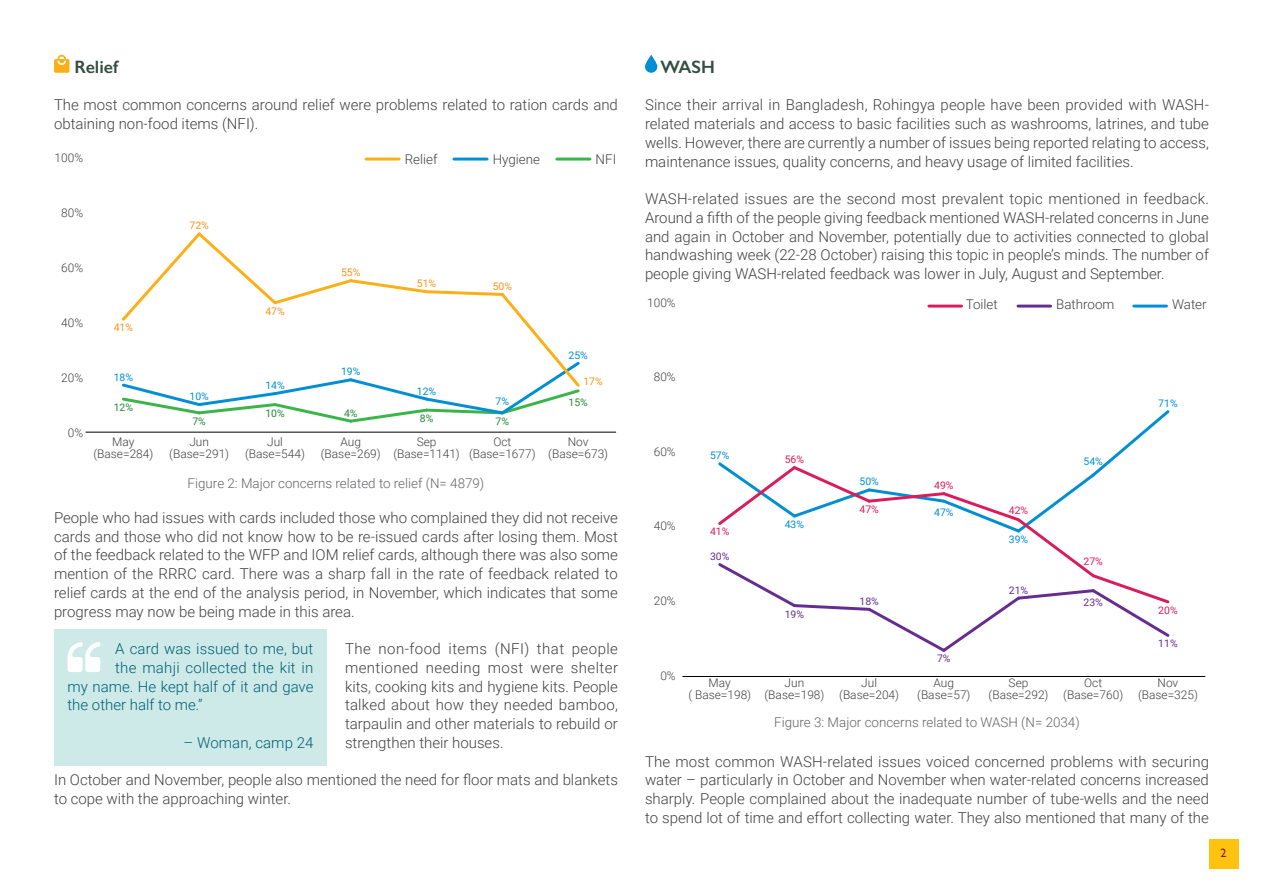
<style>
.page{position:relative;width:1263px;height:893px;background:#fff}
.page>*{position:absolute;margin:0;border:0;box-sizing:border-box;transform-origin:0 0}
.t1{font:600 18px "Gill Sans";color:#334e43}
.t2{font:300 15px/18.8px "Roboto";color:#414042;text-align:justify}
.t3{font:300 15px "Roboto";letter-spacing:.005em;color:#005f75}
.t4{font:300 13.35px "Roboto";color:#636466}
.t5{font:300 13.35px "Roboto";color:#414042}
.t6{font:12px "Gill Sans";color:#89181a}
.t7{font:300 11.85px/11.9px "Roboto";color:#414042;text-align:center}
.t8{font:10.35px "Roboto";color:#008fd5}
.t9{font:10.35px "Roboto";color:#da1c5c}
.t10{font:10.35px "Roboto";color:#f7941e}
.t11{font:10.35px "Roboto";color:#662d91}
.t12{font:10.35px "Roboto";color:#238937}
</style>
<div class="page">
<svg style="left:54px;top:55px;width:15px;height:18px"></svg>
<div style="left:54px;top:629px;width:273px;height:99px;background:#cdeae8"></div>
<div style="left:54px;top:723px;width:273px;height:42px;background:#cdeae8"></div>
<svg style="left:68px;top:642px;width:32px;height:30px"></svg>
<svg style="left:645px;top:55px;width:12px;height:18px"></svg>
<hr style="left:682px;top:676px;width:523px;height:1px;background:#000">
<hr style="left:1134px;top:305px;width:32px;height:3px;background:#008fd5">
<hr style="left:1018px;top:305px;width:33px;height:3px;background:#662d91">
<hr style="left:929px;top:305px;width:32px;height:3px;background:#da1c5c">
<svg style="left:718px;top:410px;width:452px;height:242px"></svg>
<hr style="left:86px;top:432px;width:530px;height:1px;background:#000">
<hr style="left:557px;top:158px;width:33px;height:3px;background:#39b54a">
<hr style="left:454px;top:158px;width:33px;height:3px;background:#008fd5">
<hr style="left:366px;top:158px;width:33px;height:3px;background:#fcaf17">
<svg style="left:122px;top:232px;width:458px;height:191px"></svg>
<div style="left:1209px;top:839px;width:29px;height:29px;background:#ffc20e"></div>
<p class="t1" style="left:74px;top:56px;width:45px">Relief</p>
<p class="t2" style="left:54px;top:95px;width:565px">The most common concerns around relief were problems related to ration cards and obtaining non-food items (NFI).</p>
<p class="t7" style="left:55px;top:151px;width:30px">100%</p>
<p class="t5" style="left:405px;top:150px;width:34px">Relief</p>
<p class="t5" style="left:493px;top:150px;width:49px">Hygiene</p>
<p class="t5" style="left:596px;top:150px;width:22px">NFI</p>
<p class="t7" style="left:61px;top:206px;width:23px">80%</p>
<p class="t7" style="left:61px;top:261px;width:23px">60%</p>
<p class="t7" style="left:61px;top:316px;width:23px">40%</p>
<p class="t10" style="left:114px;top:320px;width:21px">41%</p>
<p class="t7" style="left:61px;top:371px;width:23px">20%</p>
<p class="t7" style="left:68px;top:426px;width:17px">0%</p>
<p class="t8" style="left:114px;top:370px;width:21px">18%</p>
<p class="t12" style="left:114px;top:400px;width:21px">12%</p>
<p class="t7" style="left:93px;top:436px;width:61px">May (Base=284)</p>
<p class="t10" style="left:190px;top:218px;width:21px">72%</p>
<p class="t10" style="left:265px;top:304px;width:21px">47%</p>
<p class="t10" style="left:341px;top:265px;width:21px">55%</p>
<p class="t10" style="left:417px;top:276px;width:21px">51%</p>
<p class="t10" style="left:493px;top:279px;width:21px">50%</p>
<p class="t8" style="left:341px;top:364px;width:21px">19%</p>
<p class="t8" style="left:190px;top:389px;width:21px">10%</p>
<p class="t8" style="left:265px;top:378px;width:21px">14%</p>
<p class="t8" style="left:417px;top:384px;width:21px">12%</p>
<p class="t8" style="left:496px;top:394px;width:15px">7%</p>
<p class="t12" style="left:192px;top:414px;width:15px">7%</p>
<p class="t12" style="left:265px;top:406px;width:21px">10%</p>
<p class="t12" style="left:344px;top:406px;width:15px">4%</p>
<p class="t12" style="left:420px;top:411px;width:15px">8%</p>
<p class="t12" style="left:496px;top:414px;width:15px">7%</p>
<p class="t7" style="left:169px;top:436px;width:61px">Jun (Base=291)</p>
<p class="t7" style="left:245px;top:436px;width:61px">Jul (Base=544)</p>
<p class="t7" style="left:321px;top:436px;width:61px">Aug (Base=269)</p>
<p class="t7" style="left:393px;top:436px;width:68px">Sep (Base=1141)</p>
<p class="t7" style="left:469px;top:436px;width:68px">Oct (Base=1677)</p>
<p class="t4" style="left:188px;top:474px;width:298px">Figure 2: Major concerns related to relief (N= 4879)</p>
<p class="t8" style="left:568px;top:348px;width:21px">25%</p>
<p class="t10" style="left:583px;top:374px;width:21px">17%</p>
<p class="t12" style="left:568px;top:395px;width:21px">15%</p>
<p class="t7" style="left:548px;top:436px;width:61px">Nov (Base=673)</p>
<p class="t2" style="left:54px;top:507px;width:565px">People who had issues with cards included those who complained they did not receive cards and those who did not know how to be re-issued cards after losing them. Most of the feedback related to the WFP and IOM relief cards, although there was also some mention of the RRRC card. There was a sharp fall in the rate of feedback related to relief cards at the end of the analysis period, in November, which indicates that some progress may now be being made in this area.</p>
<p class="t3" style="left:115px;top:638px;width:200px">A card was issued to me, but</p>
<p class="t3" style="left:115px;top:657px;width:200px">the mahji collected the kit in</p>
<p class="t3" style="left:68px;top:676px;width:247px">my name. He kept half of it and gave</p>
<p class="t3" style="left:68px;top:694px;width:137px">the other half to me.”</p>
<p class="t3" style="left:184px;top:732px;width:131px">– Woman, camp 24</p>
<p class="t2" style="left:345px;top:639px;width:275px">The non-food items (NFI) that people mentioned needing most were shelter kits, cooking kits and hygiene kits. People talked about how they needed bamboo, tarpaulin and other materials to rebuild or strengthen their houses.</p>
<p class="t2" style="left:54px;top:770px;width:565px">In October and November, people also mentioned the need for floor mats and blankets to cope with the approaching winter.</p>
<p class="t1" style="left:660px;top:56px;width:56px">WASH</p>
<p class="t2" style="left:645px;top:95px;width:565px">Since their arrival in Bangladesh, Rohingya people have been provided with WASH&shy;related materials and access to basic facilities such as washrooms, latrines, and tube wells. However, there are currently a number of issues being reported relating to access, maintenance issues, quality concerns, and heavy usage of limited facilities.</p>
<p class="t2" style="left:645px;top:189px;width:565px">WASH-related issues are the second most prevalent topic mentioned in feedback.<br>Around a fifth of the people giving feedback mentioned WASH-related concerns in June and again in October and November, potentially due to activities connected to global handwashing week (22-28 October) raising this topic in people’s minds. The number of people giving WASH-related feedback was lower in July, August and September.</p>
<p class="t7" style="left:647px;top:296px;width:30px">100%</p>
<p class="t5" style="left:966px;top:295px;width:34px">Toilet</p>
<p class="t5" style="left:1056px;top:295px;width:60px">Bathroom</p>
<p class="t5" style="left:1172px;top:295px;width:36px">Water</p>
<p class="t7" style="left:654px;top:371px;width:23px">80%</p>
<p class="t8" style="left:1158px;top:396px;width:21px">71%</p>
<p class="t7" style="left:654px;top:445px;width:23px">60%</p>
<p class="t8" style="left:710px;top:448px;width:21px">57%</p>
<p class="t9" style="left:785px;top:452px;width:21px">56%</p>
<p class="t8" style="left:1083px;top:454px;width:21px">54%</p>
<p class="t8" style="left:859px;top:475px;width:21px">50%</p>
<p class="t9" style="left:934px;top:478px;width:21px">49%</p>
<p class="t9" style="left:859px;top:502px;width:21px">47%</p>
<p class="t8" style="left:934px;top:505px;width:21px">47%</p>
<p class="t9" style="left:1009px;top:503px;width:21px">42%</p>
<p class="t7" style="left:654px;top:520px;width:23px">40%</p>
<p class="t9" style="left:710px;top:524px;width:21px">41%</p>
<p class="t8" style="left:785px;top:517px;width:21px">43%</p>
<p class="t8" style="left:1009px;top:532px;width:21px">39%</p>
<p class="t11" style="left:710px;top:549px;width:21px">30%</p>
<p class="t9" style="left:1083px;top:554px;width:21px">27%</p>
<p class="t11" style="left:1009px;top:583px;width:21px">21%</p>
<p class="t7" style="left:654px;top:594px;width:23px">20%</p>
<p class="t11" style="left:785px;top:607px;width:21px">19%</p>
<p class="t11" style="left:859px;top:594px;width:21px">18%</p>
<p class="t11" style="left:1083px;top:595px;width:21px">23%</p>
<p class="t9" style="left:1158px;top:603px;width:21px">20%</p>
<p class="t11" style="left:1158px;top:636px;width:21px">11%</p>
<p class="t11" style="left:937px;top:651px;width:15px">7%</p>
<p class="t7" style="left:660px;top:669px;width:17px">0%</p>
<p class="t7" style="left:688px;top:677px;width:64px">May<br>( Base=198)</p>
<p class="t7" style="left:764px;top:677px;width:61px">Jun (Base=198)</p>
<p class="t7" style="left:839px;top:677px;width:61px">Jul (Base=204)</p>
<p class="t7" style="left:917px;top:677px;width:55px">Aug (Base=57)</p>
<p class="t7" style="left:988px;top:677px;width:61px">Sep (Base=292)</p>
<p class="t7" style="left:1063px;top:677px;width:61px">Oct (Base=760)</p>
<p class="t7" style="left:1138px;top:677px;width:61px">Nov (Base=325)</p>
<p class="t4" style="left:774px;top:712px;width:307px">Figure 3: Major concerns related to WASH (N= 2034)</p>
<p class="t2" style="left:645px;top:751px;width:566px">The most common WASH-related issues voiced concerned problems with securing water – particularly in October and November when water-related concerns increased sharply. People complained about the inadequate number of tube-wells and the need to spend lot of time and effort collecting water. They also mentioned that many of the</p>
<p class="t6" style="left:1220px;top:846px;width:7px">2</p>
</div>
